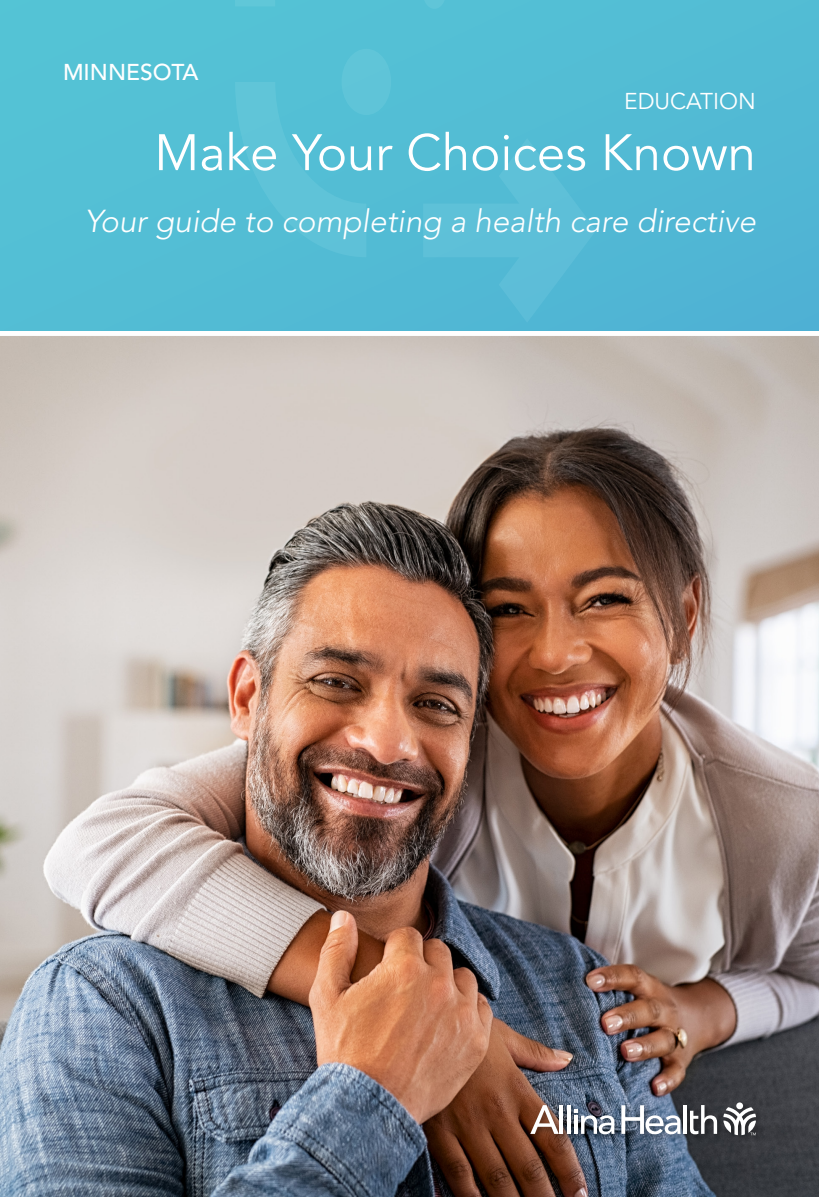
<style>
.page{position:relative;width:819px;height:1197px;background:#fff}
.page>*{position:absolute;margin:0;border:0;box-sizing:border-box;transform-origin:0 0}
.t1{font:50.75px "Avenir LT Std";color:#fff}
.t2{font:italic 300 31.5px "Avenir LT Std";color:#fff}
.t3{font:22.75px "Avenir LT Std";color:#fff}
.t4{font:500 22.75px "Avenir LT Std";color:#fff}
</style>
<div class="page">
<img style="left:0;top:336px;width:819px;height:861px">
<div style="left:528px;top:1100px;width:235px;height:43px;background:#000;opacity:.4"></div>
<svg style="left:723px;top:1107px;width:33px;height:28px"></svg>
<div style="left:736px;top:1102px;width:7px;height:7px;background:#fff;border-radius:50%"></div>
<hr style="left:560px;top:1105px;width:3px;height:29px;background:#fff">
<hr style="left:567px;top:1105px;width:3px;height:29px;background:#fff">
<hr style="left:683px;top:1105px;width:4px;height:29px;background:#fff">
<svg style="left:690px;top:1105px;width:27px;height:29px"></svg>
<svg style="left:574px;top:1109px;width:41px;height:25px"></svg>
<svg style="left:530px;top:1105px;width:29px;height:29px"></svg>
<svg style="left:621px;top:1105px;width:60px;height:29px"></svg>
<div style="left:0;top:0;width:819px;height:331px;background:#53bdd4"></div>
<svg style="left:424px;top:140px;width:145px;height:117px"></svg>
<div style="left:342px;top:49px;width:49px;height:66px;background:#60c5d8;border-radius:50%"></div>
<svg style="left:425px;top:0;width:19px;height:8px"></svg>
<svg style="left:235px;top:82px;width:131px;height:175px"></svg>
<svg style="left:235px;top:0;width:40px;height:6px"></svg>
<p class="t4" style="left:63px;top:59px;width:137px">MINNESOTA</p>
<p class="t3" style="left:624px;top:88px;width:133px">EDUCATION</p>
<h1 class="t1" style="left:154px;top:123px;width:603px">Make Your Choices Known</h1>
<p class="t2" style="left:85px;top:202px;width:673px">Your guide to completing a health care directive</p>
</div>
